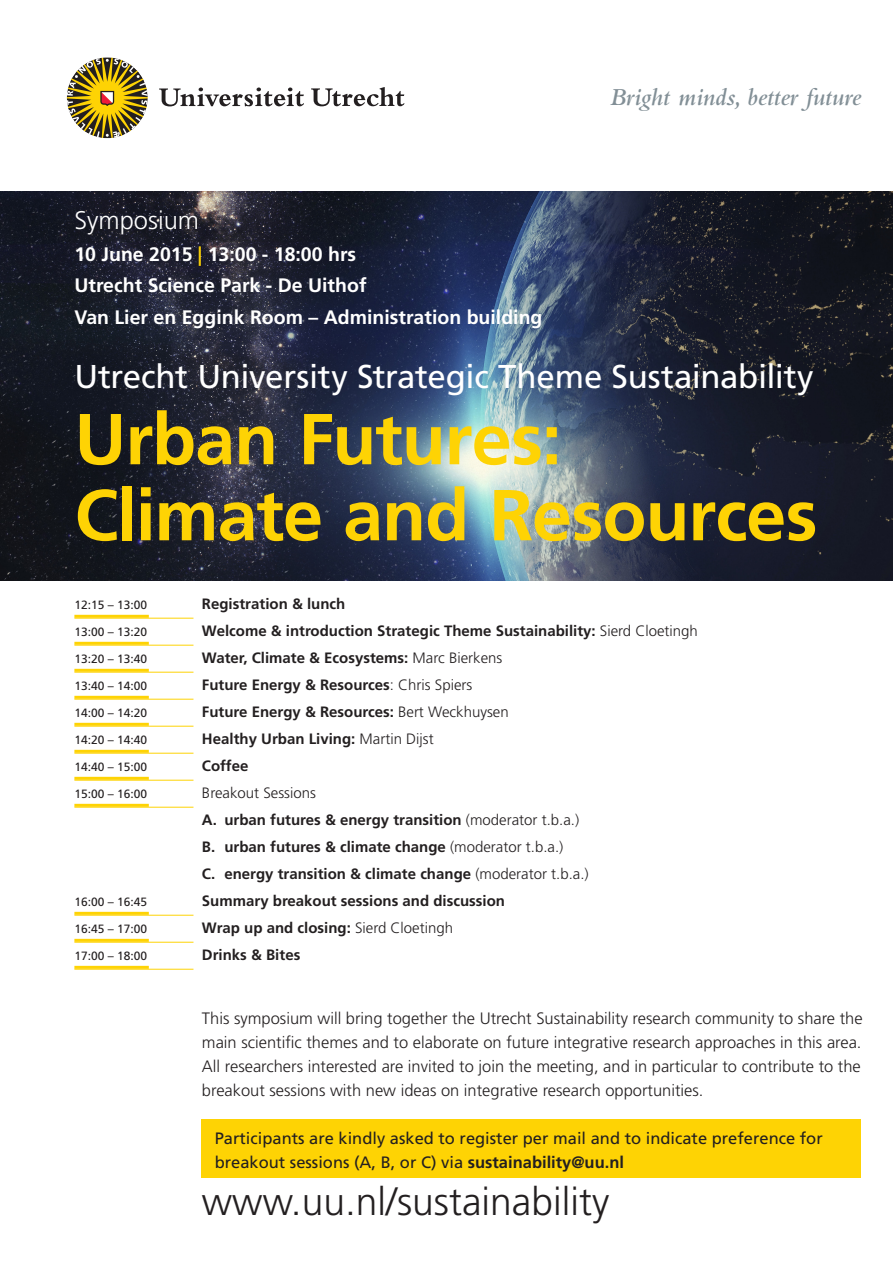
<style>
.page{position:relative;width:893px;height:1263px;background:#fff}
.page>*{position:absolute;margin:0;border:0;box-sizing:border-box;transform-origin:0 0}
.t1{font:700 72px "Frutiger LT Std";letter-spacing:-.015em;color:#fed304}
.t2{font:300 39px "Frutiger LT Std";color:#231f20}
.t3{font:33px "Frutiger LT Std";letter-spacing:-.01em;color:#fff}
.t4{font:italic 600 25.5px "Bembo Std";color:#828f96}
.t5{font:300 25.5px "Frutiger LT Std";color:#fff}
.t6{font:700 19.5px "Frutiger LT Std";color:#fff}
.t7{font:300 16.5px/24px "Frutiger LT Std";color:#231f20}
.t8{font:16.5px "Frutiger LT Std";color:#231f20}
.t9{font:700 15px/27px "Frutiger LT Std";color:#231f20}
.t10{font:300 15px "Frutiger LT Std";color:#231f20}
.t11{font:12px "Frutiger LT Std";color:#231f20}
.s1{color:#fed304}
.s2{font-weight:300}
.s3{font-weight:700}
</style>
<div class="page">
<img style="left:0;top:191px;width:893px;height:389px">
<svg style="left:159px;top:88px;width:145px;height:18px"></svg>
<svg style="left:311px;top:87px;width:93px;height:19px"></svg>
<svg style="left:67px;top:57px;width:81px;height:81px"></svg>
<div style="left:201px;top:1119px;width:659px;height:58px;background:#fed304"></div>
<hr style="left:74px;top:615px;width:75px;height:3px;background:#fed304">
<hr style="left:74px;top:618px;width:119px;height:1px;background:#fed304">
<hr style="left:74px;top:642px;width:75px;height:3px;background:#fed304">
<hr style="left:74px;top:645px;width:119px;height:1px;background:#fed304">
<hr style="left:74px;top:669px;width:75px;height:3px;background:#fed304">
<hr style="left:74px;top:672px;width:119px;height:1px;background:#fed304">
<hr style="left:74px;top:696px;width:75px;height:3px;background:#fed304">
<hr style="left:74px;top:699px;width:119px;height:1px;background:#fed304">
<hr style="left:74px;top:723px;width:75px;height:3px;background:#fed304">
<hr style="left:74px;top:726px;width:119px;height:1px;background:#fed304">
<hr style="left:74px;top:750px;width:75px;height:3px;background:#fed304">
<hr style="left:74px;top:753px;width:119px;height:1px;background:#fed304">
<hr style="left:74px;top:777px;width:75px;height:3px;background:#fed304">
<hr style="left:74px;top:780px;width:119px;height:1px;background:#fed304">
<hr style="left:74px;top:804px;width:75px;height:3px;background:#fed304">
<hr style="left:74px;top:807px;width:119px;height:1px;background:#fed304">
<hr style="left:74px;top:912px;width:75px;height:3px;background:#fed304">
<hr style="left:74px;top:915px;width:119px;height:1px;background:#fed304">
<hr style="left:74px;top:939px;width:75px;height:3px;background:#fed304">
<hr style="left:74px;top:942px;width:119px;height:1px;background:#fed304">
<hr style="left:74px;top:966px;width:75px;height:3px;background:#fed304">
<hr style="left:74px;top:969px;width:119px;height:1px;background:#fed304">
<p class="t4" style="left:610px;top:83px;width:253px">Bright minds, better future</p>
<p class="t5" style="left:74px;top:206px;width:126px">Symposium</p>
<p class="t6" style="left:74px;top:242px;width:283px">10 June 2015 <span class="s1">|</span> 13:00 - 18:00 hrs</p>
<p class="t6" style="left:74px;top:274px;width:294px">Utrecht Science Park - De Uithof</p>
<p class="t6" style="left:74px;top:305px;width:470px">Van Lier en Eggink Room – Administration building</p>
<p class="t3" style="left:74px;top:357px;width:741px">Utrecht University Strategic Theme Sustainability</p>
<p class="t1" style="left:74px;top:397px;width:489px">Urban Futures:</p>
<p class="t1" style="left:74px;top:473px;width:745px">Climate and Resources</p>
<p class="t11" style="left:74px;top:598px;width:74px">12:15 – 13:00</p>
<p class="t9" style="left:202px;top:591px;width:145px">Registration &amp; lunch</p>
<p class="t11" style="left:74px;top:625px;width:74px">13:00 – 13:20</p>
<p class="t9" style="left:202px;top:618px;width:497px">Welcome &amp; introduction Strategic Theme Sustainability: <span class="s2">Sierd Cloetingh</span></p>
<p class="t11" style="left:74px;top:652px;width:74px">13:20 – 13:40</p>
<p class="t9" style="left:202px;top:645px;width:302px">Water, Climate &amp; Ecosystems: <span class="s2">Marc Bierkens</span></p>
<p class="t11" style="left:74px;top:679px;width:74px">13:40 – 14:00</p>
<p class="t9" style="left:202px;top:672px;width:272px">Future Energy &amp; Resources<span class="s2">: Chris Spiers</span></p>
<p class="t11" style="left:74px;top:706px;width:74px">14:00 – 14:20</p>
<p class="t9" style="left:202px;top:699px;width:308px">Future Energy &amp; Resources: <span class="s2">Bert Weckhuysen</span></p>
<p class="t11" style="left:74px;top:733px;width:74px">14:20 – 14:40</p>
<p class="t9" style="left:202px;top:726px;width:233px">Healthy Urban Living: <span class="s2">Martin Dijst</span></p>
<p class="t11" style="left:74px;top:760px;width:74px">14:40 – 15:00</p>
<p class="t9" style="left:202px;top:753px;width:48px">Coffee</p>
<p class="t11" style="left:74px;top:787px;width:74px">15:00 – 16:00</p>
<p class="t10" style="left:202px;top:785px;width:115px">Breakout Sessions</p>
<p class="t9" style="left:202px;top:807px;width:379px">A. urban futures &amp; energy transition <span class="s2">(moderator t.b.a.)<br></span>B. urban futures &amp; climate change <span class="s2">(moderator t.b.a.)</span></p>
<p class="t9" style="left:202px;top:861px;width:388px">C. energy transition &amp; climate change <span class="s2">(moderator t.b.a.)</span></p>
<p class="t11" style="left:74px;top:895px;width:74px">16:00 – 16:45</p>
<p class="t9" style="left:202px;top:888px;width:305px">Summary breakout sessions and discussion</p>
<p class="t11" style="left:74px;top:922px;width:74px">16:45 – 17:00</p>
<p class="t9" style="left:202px;top:915px;width:253px">Wrap up and closing: <span class="s2">Sierd Cloetingh</span></p>
<p class="t11" style="left:74px;top:949px;width:74px">17:00 – 18:00</p>
<p class="t9" style="left:202px;top:942px;width:100px">Drinks &amp; Bites</p>
<p class="t7" style="left:202px;top:1006px;width:662px">This symposium will bring together the Utrecht Sustainability research community to share the main scientific themes and to elaborate on future integrative research approaches in this area.</p>
<p class="t7" style="left:202px;top:1054px;width:660px">All researchers interested are invited to join the meeting, and in particular to contribute to the breakout sessions with new ideas on integrative research opportunities.</p>
<p class="t8" style="left:215px;top:1128px;width:609px">Participants are kindly asked to register per mail and to indicate preference for</p>
<p class="t8" style="left:215px;top:1152px;width:411px">breakout sessions (A, B, or C) via <span class="s3">sustainability@uu.nl</span></p>
<p class="t2" style="left:202px;top:1179px;width:409px">www.uu.nl/sustainability</p>
</div>
